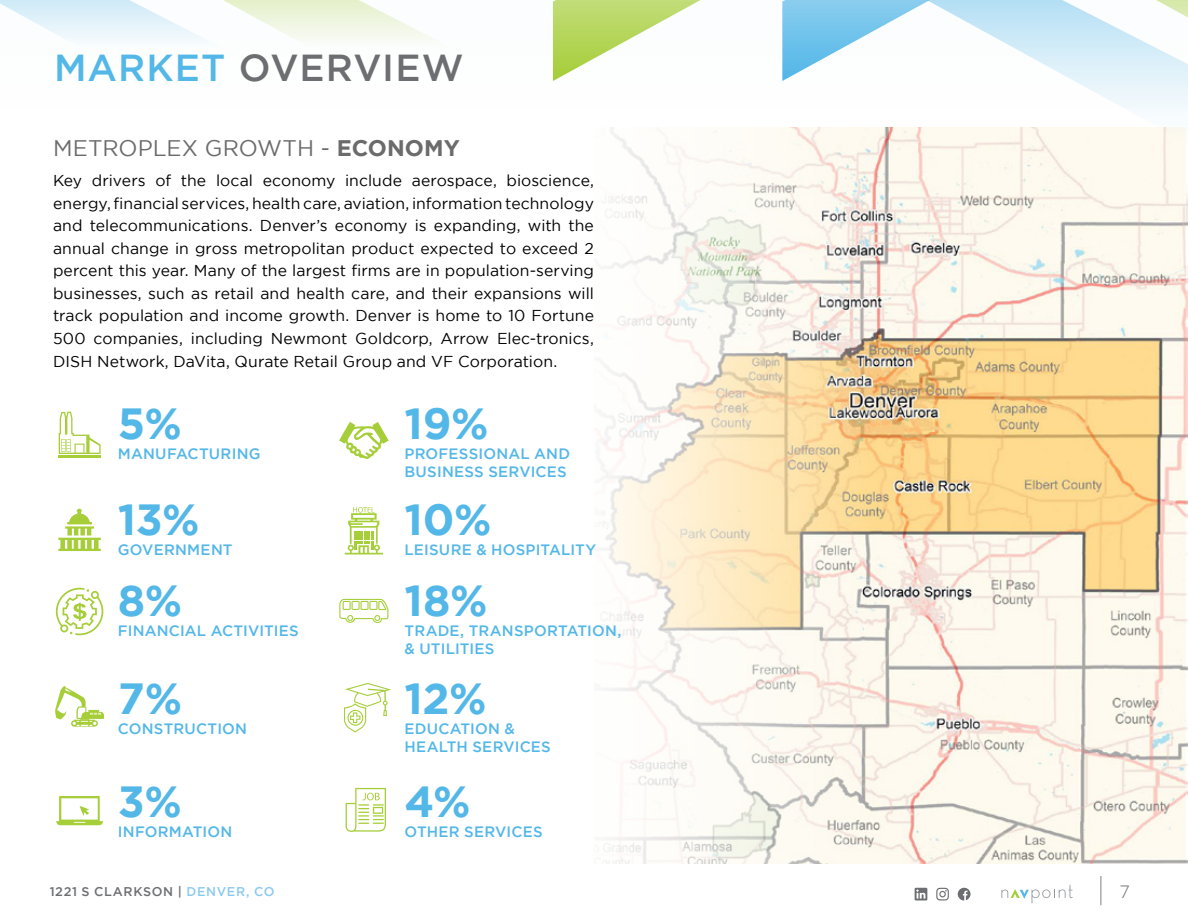
<style>
.page{position:relative;width:1188px;height:918px;background:#fff}
.page>*{position:absolute;margin:0;border:0;box-sizing:border-box;transform-origin:0 0}
.t1{font:700 43.5px "Gotham";color:#53b7e8}
.t2{font:500 37.5px "Gotham";letter-spacing:.03em;color:#6d6e71}
.t3{font:22.5px "Gotham";letter-spacing:-.005em;color:#6b6b6b}
.t4{font:300 17.85px "Gotham";color:#6d6e71}
.t5{font:15.75px/22.5px "Gotham";letter-spacing:.005em;color:#000;text-align:justify}
.t6{font:500 15px/18px "Gotham";letter-spacing:.015em;color:#53b7e8}
.t7{font:500 12.6px "Gotham";letter-spacing:.05em;color:#6d6e71}
.s1{color:#53b7e8}
.s2{font-weight:700}
.s3{color:#8bc9ee}
</style>
<div class="page">
<img style="left:599px;top:146px;width:589px;height:718px">
<svg style="left:0;top:0;width:435px;height:41px"></svg>
<svg style="left:553px;top:0;width:635px;height:146px"></svg>
<svg style="left:59px;top:412px;width:42px;height:42px"></svg>
<hr style="left:58px;top:455px;width:43px;height:3px;background:#a6ce39">
<svg style="left:58px;top:509px;width:43px;height:42px"></svg>
<svg style="left:56px;top:588px;width:47px;height:47px"></svg>
<svg style="left:55px;top:686px;width:49px;height:41px"></svg>
<svg style="left:56px;top:796px;width:47px;height:29px"></svg>
<svg style="left:339px;top:422px;width:50px;height:37px"></svg>
<svg style="left:345px;top:507px;width:38px;height:47px"></svg>
<svg style="left:339px;top:599px;width:49px;height:24px"></svg>
<svg style="left:344px;top:683px;width:47px;height:49px"></svg>
<svg style="left:346px;top:788px;width:40px;height:44px"></svg>
<svg style="left:1001px;top:885px;width:72px;height:18px"></svg>
<svg style="left:1101px;top:876px;width:1px;height:29px"></svg>
<svg style="left:915px;top:888px;width:12px;height:13px"></svg>
<svg style="left:936px;top:888px;width:13px;height:13px"></svg>
<svg style="left:958px;top:888px;width:13px;height:13px"></svg>
<h2 class="t2" style="left:54px;top:47px;width:411px"><span class="s1">MARKET</span> OVERVIEW</h2>
<h3 class="t3" style="left:53px;top:135px;width:408px">METROPLEX GROWTH - <span class="s2">ECONOMY</span></h3>
<p class="t5" style="left:53px;top:169px;width:543px">Key drivers of the local economy include aerospace, bioscience, energy, financial services, health care, aviation, information technology and telecommunications. Denver’s economy is expanding, with the annual change in gross metropolitan product expected to exceed 2 percent this year. Many of the largest firms are in population-serving businesses, such as retail and health care, and their expansions will track population and income growth. Denver is home to 10 Fortune 500 companies, including Newmont Goldcorp, Arrow Elec-tronics, DISH Network, DaVita, Qurate Retail Group and VF Corporation.</p>
<h1 class="t1" style="left:118px;top:399px;width:65px">5%</h1>
<p class="t6" style="left:118px;top:445px;width:144px">MANUFACTURING</p>
<h1 class="t1" style="left:118px;top:495px;width:83px">13%</h1>
<p class="t6" style="left:118px;top:541px;width:116px">GOVERNMENT</p>
<h1 class="t1" style="left:118px;top:575px;width:66px">8%</h1>
<p class="t6" style="left:118px;top:622px;width:182px">FINANCIAL ACTIVITIES</p>
<h1 class="t1" style="left:118px;top:673px;width:66px">7%</h1>
<p class="t6" style="left:118px;top:719px;width:131px">CONSTRUCTION</p>
<h1 class="t1" style="left:118px;top:776px;width:65px">3%</h1>
<p class="t6" style="left:118px;top:823px;width:116px">INFORMATION</p>
<h1 class="t1" style="left:405px;top:399px;width:86px">19%</h1>
<p class="t6" style="left:405px;top:445px;width:167px">PROFESSIONAL AND<br>BUSINESS SERVICES</p>
<h1 class="t1" style="left:405px;top:495px;width:88px">10%</h1>
<p class="t6" style="left:405px;top:541px;width:193px">LEISURE &amp; HOSPITALITY</p>
<h1 class="t1" style="left:405px;top:575px;width:84px">18%</h1>
<p class="t6" style="left:405px;top:622px;width:218px">TRADE, TRANSPORTATION, &amp; UTILITIES</p>
<h1 class="t1" style="left:405px;top:673px;width:84px">12%</h1>
<p class="t6" style="left:405px;top:719px;width:148px">EDUCATION &amp;<br>HEALTH SERVICES</p>
<h1 class="t1" style="left:405px;top:776px;width:68px">4%</h1>
<p class="t6" style="left:405px;top:823px;width:140px">OTHER SERVICES</p>
<p class="t7" style="left:50px;top:884px;width:226px">1221 S CLARKSON | <span class="s3">DENVER, CO</span></p>
<p class="t4" style="left:1119px;top:882px;width:12px">7</p>
</div>
